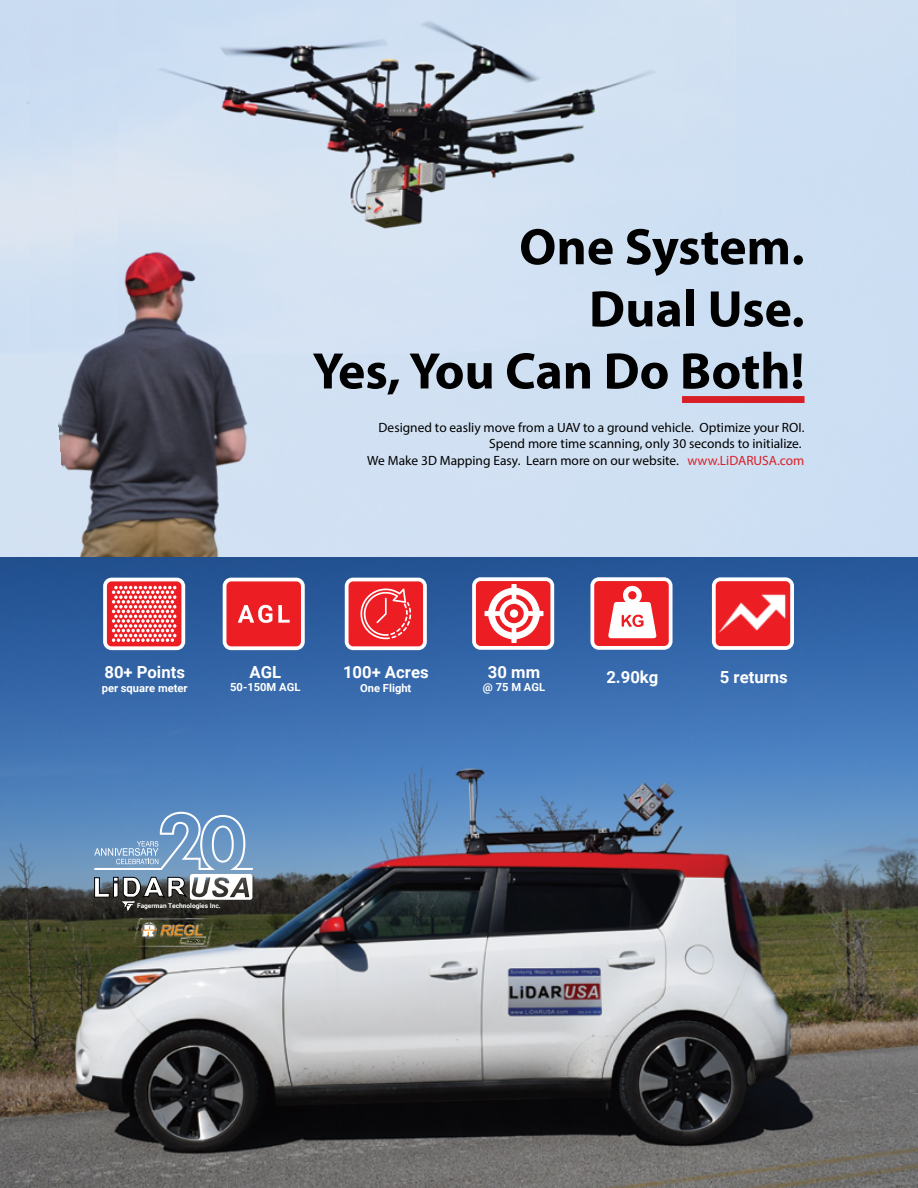
<style>
.page{position:relative;width:918px;height:1188px;background:#fff}
.page>*{position:absolute;margin:0;border:0;box-sizing:border-box;transform-origin:0 0}
.t1{font:700 51.75px/62.1px "Myriad Pro";color:#000;text-align:right}
.t2{font:700 16.65px "Roboto";color:#fff}
.t3{font:13.5px/16.2px "Myriad Pro";color:#000;text-align:right}
.t4{font:700 11.25px "Roboto";color:#fff}
.t5{font:700 6.6px "Roboto";color:#fff}
.s1{color:#d91f26}
</style>
<div class="page">
<div style="left:588px;top:1px;width:147px;height:337px;background:#cfe0f3"></div>
<div style="left:588px;top:1px;width:133px;height:333px;background:#d0e1f3"></div>
<img style="left:25px;top:1px;width:563px;height:556px">
<img style="left:0;top:557px;width:918px;height:631px">
<svg style="left:94px;top:812px;width:159px;height:99px;background:#7891ab"></svg>
<img style="left:134px;top:918px;width:79px;height:30px">
<div style="left:682px;top:396px;width:123px;height:7px;background:#d91f26"></div>
<svg style="left:103px;top:578px;width:82px;height:72px"></svg>
<div style="left:107px;top:581px;width:74px;height:65px;background:#ed1d24;border-radius:5px"></div>
<svg style="left:112px;top:586px;width:64px;height:56px"></svg>
<svg style="left:223px;top:578px;width:82px;height:72px"></svg>
<div style="left:226px;top:581px;width:75px;height:65px;background:#ed1d24;border-radius:5px"></div>
<svg style="left:345px;top:578px;width:82px;height:72px"></svg>
<div style="left:349px;top:581px;width:74px;height:65px;background:#ed1d24;border-radius:5px"></div>
<div style="left:472px;top:577px;width:82px;height:73px;background:#fff;border-radius:8px"></div>
<div style="left:476px;top:581px;width:74px;height:65px;background:#ed1d24;border-radius:5px"></div>
<svg style="left:217px;top:534px;width:369px;height:109px"></svg>
<div style="left:510px;top:609px;width:8px;height:9px;background:#fff;border-radius:50%"></div>
<div style="left:590px;top:577px;width:83px;height:73px;background:#fff;border-radius:8px"></div>
<div style="left:594px;top:581px;width:75px;height:65px;background:#ed1d24;border-radius:5px"></div>
<svg style="left:608px;top:534px;width:102px;height:104px"></svg>
<svg style="left:712px;top:577px;width:82px;height:73px"></svg>
<div style="left:716px;top:581px;width:74px;height:65px;background:#ed1d24;border-radius:5px"></div>
<img style="left:713px;top:587px;width:80px;height:53px">
<h1 class="t1" style="left:312px;top:214px;width:494px">One System.<br>Dual Use.<br>Yes, You Can Do Both!</h1>
<p class="t3" style="left:367px;top:419px;width:439px">Designed to easliy move from a UAV to a ground vehicle. Optimize your ROI.<br>Spend more time scanning, only 30 seconds to initialize.<br>We Make 3D Mapping Easy. Learn more on our website. <span class="s1">www.LiDARUSA.com</span></p>
<p class="t2" style="left:104px;top:661px;width:82px">80+ Points</p>
<p class="t4" style="left:102px;top:680px;width:88px">per square meter</p>
<p class="t2" style="left:250px;top:660px;width:33px">AGL</p>
<p class="t4" style="left:230px;top:680px;width:72px">50-150M AGL</p>
<p class="t2" style="left:343px;top:661px;width:87px">100+ Acres</p>
<p class="t4" style="left:360px;top:680px;width:53px">One Flight</p>
<p class="t2" style="left:488px;top:660px;width:54px">30 mm</p>
<p class="t4" style="left:483px;top:679px;width:64px">@ 75 M AGL</p>
<p class="t2" style="left:606px;top:665px;width:54px">2.90kg</p>
<p class="t2" style="left:720px;top:665px;width:69px">5 returns</p>
<p class="t5" style="left:137px;top:901px;width:85px">Fagerman Technologies Inc.</p>
</div>
